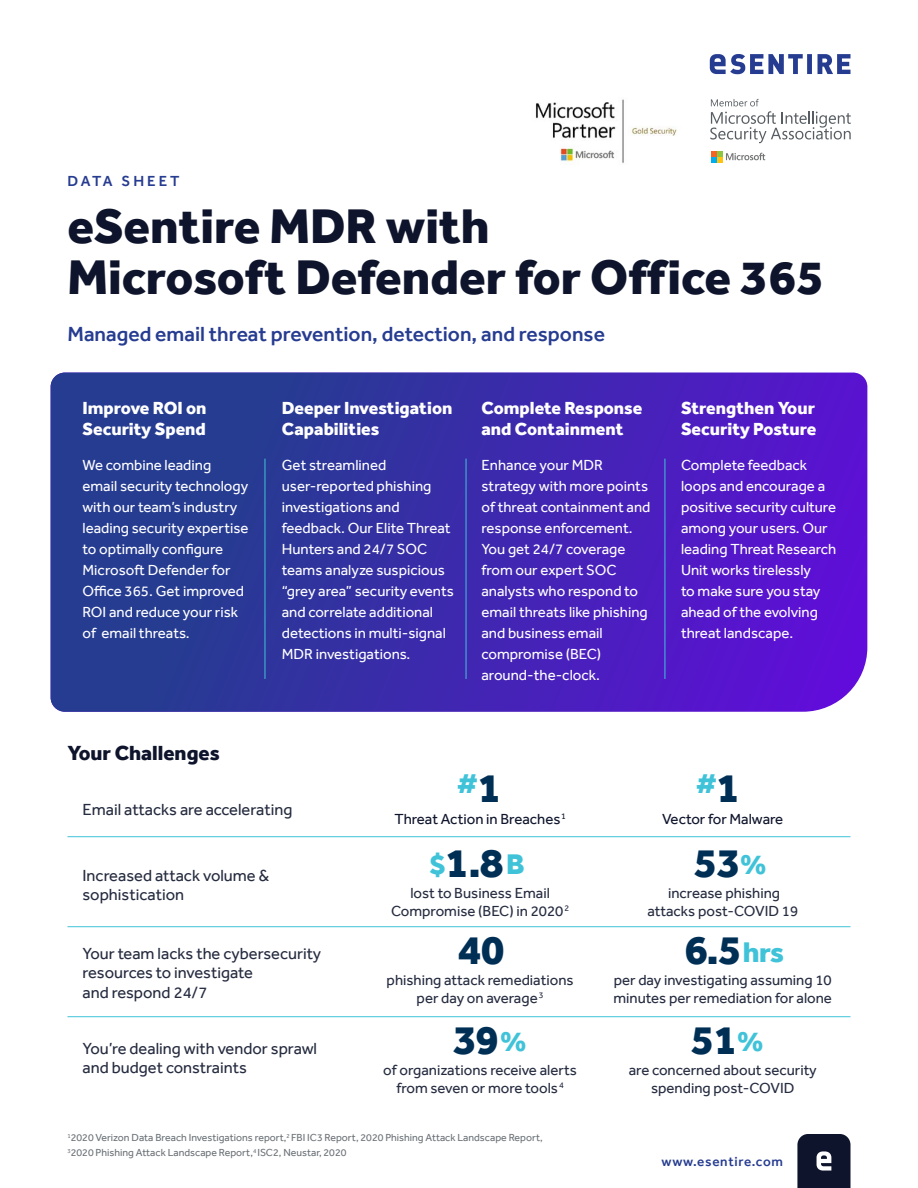
<style>
.page{position:relative;width:918px;height:1188px;background:#fff}
.page>*{position:absolute;margin:0;border:0;box-sizing:border-box;transform-origin:0 0}
.t1{font:800 49.95px/51px "Effra";color:#0e142b}
.t2{font:800 42.45px "Effra";letter-spacing:-.02em;color:#002f55}
.t3{font:800 30px "Effra";color:#40c3d9}
.t4{font:500 21px "Effra";color:#263c91}
.t5{font:800 21px "Effra";color:#0e142b}
.t6{font:800 18px/21px "Effra";color:#fff}
.Body_copy{font:16.5px/19.5px "Effra";color:#262c40}
.Body_copy-2{font:15px/21px "Effra";color:#fff}
.Body_copy-3{font:15px/18px "Effra";color:#262c40;text-align:center}
.Body_copy-4{font:15px "Effra";color:#0e142b}
.t7{font:500 15px "Effra";letter-spacing:.2em;color:#263c91}
.t8{font:500 13.5px "Effra";letter-spacing:.05em;color:#263c91}
.Body_copy-5{font:10.5px/15px "Effra";color:#6c7277}
.s1{font-size:42.45px;color:#002f55}
.s2{font-size:29.25px;color:#40c3d9}
</style>
<div class="page">
<svg style="left:51px;top:373px;width:816px;height:339px;background:#3d2bac"></svg>
<svg style="left:797px;top:1134px;width:53px;height:54px;background:#252a3f"></svg>
<hr style="left:665px;top:459px;width:1px;height:220px;background:#40c3d9">
<hr style="left:466px;top:459px;width:1px;height:220px;background:#40c3d9">
<hr style="left:265px;top:459px;width:1px;height:220px;background:#40c3d9">
<hr style="left:68px;top:836px;width:782px;height:1px;background:#40c3d9">
<hr style="left:68px;top:926px;width:782px;height:1px;background:#40c3d9">
<hr style="left:68px;top:1016px;width:782px;height:1px;background:#40c3d9">
<img style="left:536px;top:99px;width:141px;height:64px">
<svg style="left:710px;top:99px;width:141px;height:44px"></svg>
<svg style="left:711px;top:151px;width:54px;height:11px"></svg>
<svg style="left:710px;top:54px;width:140px;height:20px"></svg>
<p class="t7" style="left:68px;top:172px;width:114px">DATA SHEET</p>
<p class="t1" style="left:68px;top:201px;width:758px">eSentire MDR with<br>Microsoft Defender for Office 365</p>
<p class="t4" style="left:68px;top:321px;width:539px">Managed email threat prevention, detection, and response</p>
<p class="t6" style="left:82px;top:398px;width:126px">Improve ROI on<br>Security Spend</p>
<p class="Body_copy-2" style="left:82px;top:454px;width:168px">We combine leading email security technology with our team’s industry leading security expertise to optimally configure<br>Microsoft Defender for<br>Office 365. Get improved<br>ROI and reduce your risk of email threats.</p>
<p class="t6" style="left:282px;top:398px;width:172px">Deeper Investigation<br>Capabilities</p>
<p class="Body_copy-2" style="left:282px;top:454px;width:174px">Get streamlined user-reported phishing investigations and feedback. Our Elite Threat<br>Hunters and 24/7 SOC teams analyze suspicious “grey area” security events and correlate additional detections in multi-signal<br>MDR investigations.</p>
<p class="t6" style="left:482px;top:398px;width:162px">Complete Response and Containment</p>
<p class="Body_copy-2" style="left:482px;top:454px;width:171px">Enhance your MDR strategy with more points of threat containment and response enforcement.<br>You get 24/7 coverage from our expert SOC analysts who respond to email threats like phishing and business email compromise (BEC) around-the-clock.</p>
<p class="t6" style="left:681px;top:398px;width:137px">Strengthen Your<br>Security Posture</p>
<p class="Body_copy-2" style="left:681px;top:454px;width:157px">Complete feedback loops and encourage a positive security culture among your users. Our leading Threat Research<br>Unit works tirelessly<br>to make sure you stay ahead of the evolving threat landscape.</p>
<p class="t5" style="left:68px;top:741px;width:154px">Your Challenges</p>
<p class="Body_copy" style="left:82px;top:799px;width:211px">Email attacks are accelerating</p>
<p class="t3" style="left:457px;top:765px;width:46px">#<span class="s1">1</span></p>
<p class="Body_copy-4" style="left:394px;top:810px;width:173px">Threat Action in Breaches<sup>1</sup></p>
<p class="t3" style="left:696px;top:765px;width:46px">#<span class="s1">1</span></p>
<p class="Body_copy-4" style="left:662px;top:810px;width:123px">Vector for Malware</p>
<p class="Body_copy" style="left:82px;top:865px;width:188px">Increased attack volume &amp; sophistication</p>
<p class="Body_copy" style="left:82px;top:943px;width:240px">Your team lacks the cybersecurity resources to investigate<br>and respond 24/7</p>
<p class="Body_copy" style="left:82px;top:1038px;width:236px">You’re dealing with vendor sprawl and budget constraints</p>
<p class="t2" style="left:430px;top:837px;width:97px"><span class="s2">$</span>1.8<span class="s2">B</span></p>
<p class="Body_copy-3" style="left:391px;top:884px;width:180px">lost to Business Email<br>Compromise (BEC) in 2020<sup>2</sup></p>
<p class="t2" style="left:458px;top:925px;width:48px">40</p>
<p class="Body_copy-3" style="left:387px;top:971px;width:189px">phishing attack remediations per day on average <sup>3</sup></p>
<p class="t2" style="left:453px;top:1014px;width:75px">39<span class="s2">%</span></p>
<p class="Body_copy-3" style="left:383px;top:1061px;width:195px">of organizations receive alerts from seven or more tools <sup>4</sup></p>
<p class="Body_copy-5" style="left:68px;top:1130px;width:477px"><sup>1</sup>2020 Verizon Data Breach Investigations report,<sup>2</sup> FBI IC3 Report, 2020 Phishing Attack Landscape Report,<br><sup>3</sup>2020 Phishing Attack Landscape Report,<sup>4</sup> ISC2, Neustar, 2020</p>
<p class="t2" style="left:694px;top:837px;width:74px">53<span class="s2">%</span></p>
<p class="Body_copy-3" style="left:647px;top:884px;width:152px">increase phishing attacks post-COVID 19</p>
<p class="t2" style="left:684px;top:925px;width:102px">6.5<span class="s2">hrs</span></p>
<p class="Body_copy-3" style="left:614px;top:971px;width:220px;text-align:left">per day investigating assuming 10 minutes per remediation for alone</p>
<p class="t2" style="left:691px;top:1014px;width:74px">51<span class="s2">%</span></p>
<p class="Body_copy-3" style="left:629px;top:1061px;width:189px">are concerned about security spending post-COVID</p>
<p class="t8" style="left:662px;top:1153px;width:123px">www.esentire.com</p>
</div>
